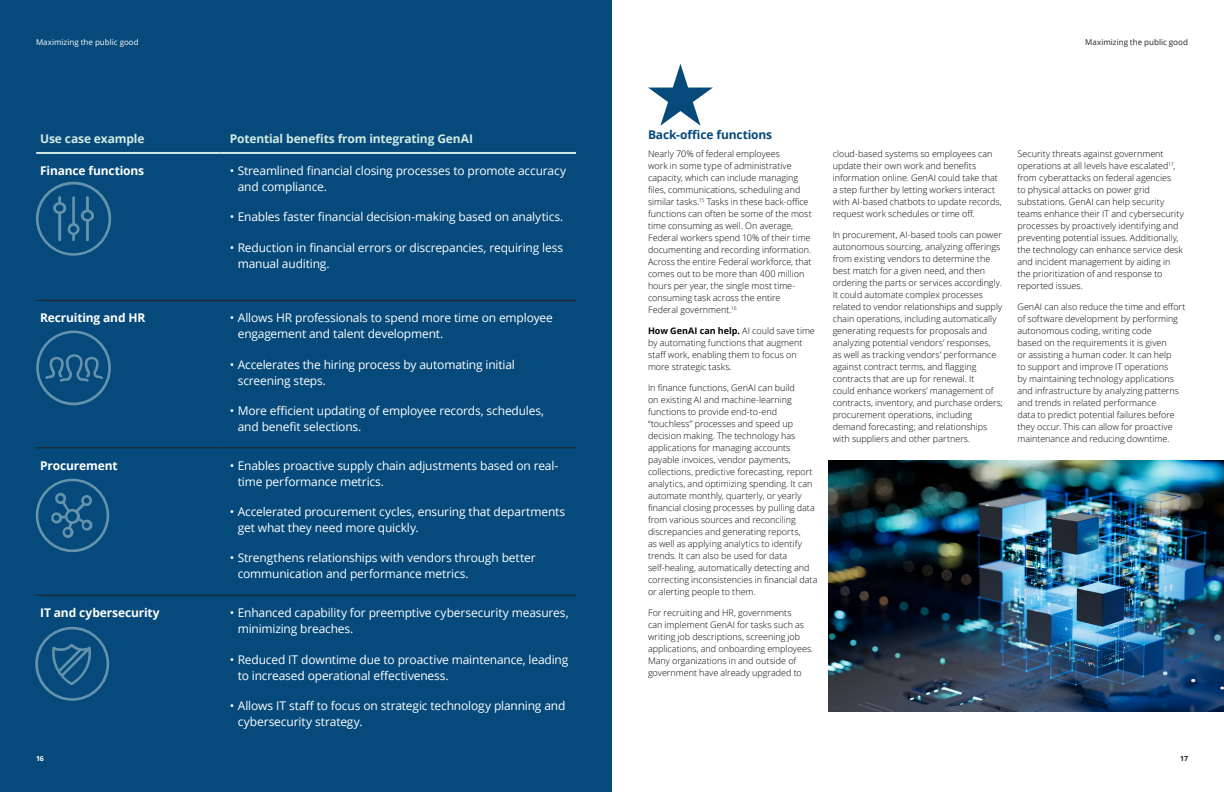
<style>
.page{position:relative;width:1224px;height:792px;background:#fff}
.page>*{position:absolute;margin:0;border:0;box-sizing:border-box;transform-origin:0 0}
.Introduction__14_18pt{font:12px/16px "Open Sans";letter-spacing:-.015em;color:#fff}
.Introduction__14_18pt-2{font:700 12px "Open Sans";letter-spacing:-.015em;color:#fff}
.Introduction__14_18pt-3{font:700 12px "Open Sans";letter-spacing:-.01em;color:#d2eae2}
.Body_copy__8_5_12pt{font:700 12px "Open Sans";letter-spacing:-.01em;color:#054a7b}
.Body_copy__8_5_12pt-2{font:300 9px/12px "Open Sans";color:#040503}
.t1{font:8px "Open Sans";letter-spacing:.005em;color:#231f20}
.Cover_subheading_light__30_36pt{font:8px "Open Sans";letter-spacing:.005em;color:#fff}
.t2{font:700 7px "Open Sans";color:#231f20}
.Brochure_title___Right_pg__folio_7_9_5pt{font:700 7px "Open Sans";color:#fff}
.s1{font-weight:700}
</style>
<div class="page">
<div style="left:0;top:0;width:612px;height:792px;background:#054a7b"></div>
<hr style="left:36px;top:300px;width:185px;height:1px;background:#231f20">
<hr style="left:221px;top:300px;width:355px;height:1px;background:#231f20">
<hr style="left:36px;top:448px;width:185px;height:1px;background:#231f20">
<hr style="left:221px;top:448px;width:355px;height:1px;background:#231f20">
<hr style="left:36px;top:152px;width:185px;height:2px;background:#d2eae2">
<hr style="left:221px;top:152px;width:355px;height:2px;background:#d2eae2">
<hr style="left:36px;top:595px;width:185px;height:1px;background:#231f20">
<hr style="left:221px;top:595px;width:355px;height:1px;background:#231f20">
<svg style="left:35px;top:627px;width:74px;height:74px"></svg>
<svg style="left:36px;top:182px;width:75px;height:74px"></svg>
<svg style="left:36px;top:331px;width:75px;height:74px"></svg>
<svg style="left:36px;top:479px;width:73px;height:73px"></svg>
<img style="left:828px;top:460px;width:396px;height:252px">
<svg style="left:648px;top:64px;width:65px;height:62px"></svg>
<h2 class="Cover_subheading_light__30_36pt" style="left:36px;top:36px;width:104px">Maximizing the public good</h2>
<p class="t1" style="left:1085px;top:36px;width:104px">Maximizing the public good</p>
<p class="Introduction__14_18pt-3" style="left:40px;top:130px;width:106px">Use case example</p>
<p class="Introduction__14_18pt-3" style="left:230px;top:130px;width:245px">Potential benefits from integrating GenAI</p>
<p class="Body_copy__8_5_12pt" style="left:648px;top:126px;width:126px">Back-office functions</p>
<p class="Introduction__14_18pt-2" style="left:40px;top:162px;width:106px">Finance functions</p>
<p class="Introduction__14_18pt" style="left:238px;top:162px;width:330px;text-indent:-8px">• Streamlined financial closing processes to promote accuracy and compliance.</p>
<p class="Introduction__14_18pt" style="left:230px;top:209px;width:335px">• Enables faster financial decision-making based on analytics.</p>
<p class="Introduction__14_18pt" style="left:238px;top:239px;width:327px;text-indent:-8px">• Reduction in financial errors or discrepancies, requiring less manual auditing.</p>
<p class="Body_copy__8_5_12pt-2" style="left:648px;top:148px;width:165px">Nearly 70% of federal employees<br>work in some type of administrative capacity, which can include managing files, communications, scheduling and similar tasks.<sup>15</sup> Tasks in these back-office functions can often be some of the most time consuming as well. On average, Federal workers spend 10% of their time documenting and recording information.<br>Across the entire Federal workforce, that comes out to be more than 400 million hours per year, the single most time&shy;consuming task across the entire Federal government.<sup>16</sup></p>
<p class="Body_copy__8_5_12pt-2" style="left:648px;top:325px;width:168px"><span class="s1">How GenAI can help.</span> AI could save time by automating functions that augment staff work, enabling them to focus on more strategic tasks.</p>
<p class="Body_copy__8_5_12pt-2" style="left:648px;top:382px;width:171px">In finance functions, GenAI can build<br>on existing AI and machine-learning functions to provide end-to-end “touchless” processes and speed up decision making. The technology has applications for managing accounts payable invoices, vendor payments, collections, predictive forecasting, report analytics, and optimizing spending. It can automate monthly, quarterly, or yearly financial closing processes by pulling data from various sources and reconciling discrepancies and generating reports,<br>as well as applying analytics to identify trends. It can also be used for data self-healing, automatically detecting and correcting inconsistencies in financial data or alerting people to them.</p>
<p class="Body_copy__8_5_12pt-2" style="left:648px;top:607px;width:167px">For recruiting and HR, governments<br>can implement GenAI for tasks such as writing job descriptions, screening job applications, and onboarding employees.<br>Many organizations in and outside of government have already upgraded to</p>
<p class="Introduction__14_18pt-2" style="left:40px;top:309px;width:107px">Recruiting and HR</p>
<p class="Introduction__14_18pt" style="left:238px;top:310px;width:317px;text-indent:-8px">• Allows HR professionals to spend more time on employee engagement and talent development.</p>
<p class="Introduction__14_18pt" style="left:238px;top:356px;width:279px;text-indent:-8px">• Accelerates the hiring process by automating initial screening steps.</p>
<p class="Introduction__14_18pt" style="left:238px;top:402px;width:308px;text-indent:-8px">• More efficient updating of employee records, schedules, and benefit selections.</p>
<p class="Introduction__14_18pt-2" style="left:40px;top:457px;width:79px">Procurement</p>
<p class="Introduction__14_18pt" style="left:238px;top:457px;width:322px;text-indent:-8px">• Enables proactive supply chain adjustments based on real&shy;time performance metrics.</p>
<p class="Introduction__14_18pt" style="left:238px;top:503px;width:329px;text-indent:-8px">• Accelerated procurement cycles, ensuring that departments get what they need more quickly.</p>
<p class="Introduction__14_18pt" style="left:238px;top:550px;width:299px;text-indent:-8px">• Strengthens relationships with vendors through better communication and performance metrics.</p>
<p class="Introduction__14_18pt-2" style="left:40px;top:604px;width:121px">IT and cybersecurity</p>
<p class="Introduction__14_18pt" style="left:238px;top:604px;width:332px;text-indent:-8px">• Enhanced capability for preemptive cybersecurity measures, minimizing breaches.</p>
<p class="Introduction__14_18pt" style="left:238px;top:651px;width:332px;text-indent:-8px">• Reduced IT downtime due to proactive maintenance, leading to increased operational effectiveness.</p>
<p class="Introduction__14_18pt" style="left:238px;top:697px;width:329px;text-indent:-8px">• Allows IT staff to focus on strategic technology planning and cybersecurity strategy.</p>
<p class="Brochure_title___Right_pg__folio_7_9_5pt" style="left:36px;top:754px;width:9px">16</p>
<p class="Body_copy__8_5_12pt-2" style="left:833px;top:148px;width:170px">cloud-based systems so employees can update their own work and benefits information online. GenAI could take that a step further by letting workers interact with AI-based chatbots to update records, request work schedules or time off.</p>
<p class="Body_copy__8_5_12pt-2" style="left:833px;top:229px;width:172px">In procurement, AI-based tools can power autonomous sourcing, analyzing offerings from existing vendors to determine the best match for a given need, and then ordering the parts or services accordingly.<br>It could automate complex processes related to vendor relationships and supply chain operations, including automatically generating requests for proposals and analyzing potential vendors’ responses,<br>as well as tracking vendors’ performance against contract terms, and flagging contracts that are up for renewal. It<br>could enhance workers’ management of contracts, inventory, and purchase orders; procurement operations, including demand forecasting; and relationships with suppliers and other partners.</p>
<p class="Body_copy__8_5_12pt-2" style="left:1017px;top:148px;width:168px">Security threats against government operations at all levels have escalated<sup>17</sup>, from cyberattacks on federal agencies<br>to physical attacks on power grid substations. GenAI can help security teams enhance their IT and cybersecurity processes by proactively identifying and preventing potential issues. Additionally, the technology can enhance service desk and incident management by aiding in the prioritization of and response to reported issues.</p>
<p class="Body_copy__8_5_12pt-2" style="left:1017px;top:301px;width:170px">GenAI can also reduce the time and effort of software development by performing autonomous coding, writing code<br>based on the requirements it is given<br>or assisting a human coder. It can help<br>to support and improve IT operations<br>by maintaining technology applications and infrastructure by analyzing patterns and trends in related performance<br>data to predict potential failures before they occur. This can allow for proactive maintenance and reducing downtime.</p>
<p class="t2" style="left:1180px;top:754px;width:9px">17</p>
</div>
